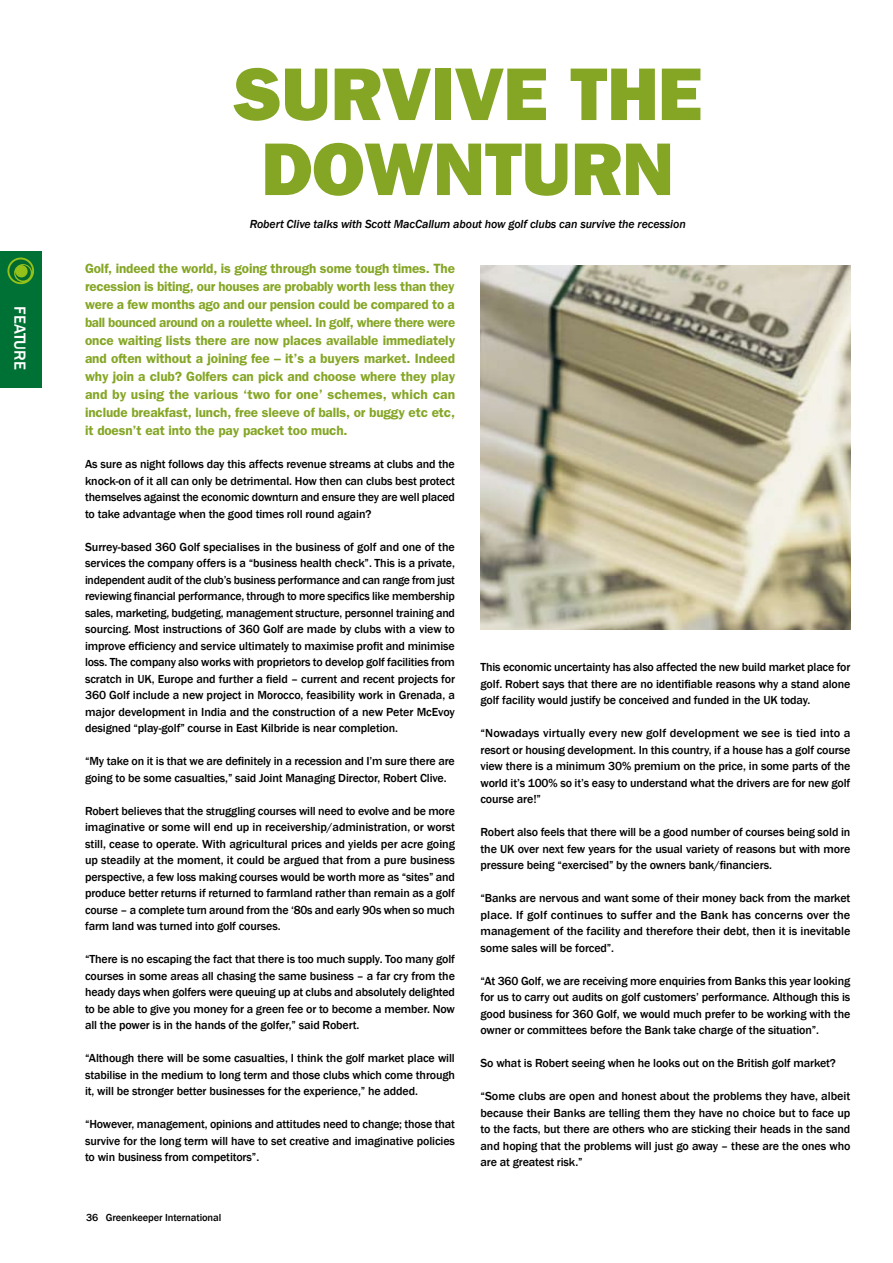
<style>
.page{position:relative;width:893px;height:1263px;background:#fff}
.page>*{position:absolute;margin:0;border:0;box-sizing:border-box;transform-origin:0 0}
.t1{font:800 75px/75px "Franklin Gothic";letter-spacing:-.005em;color:#85a625}
.t2{font:500 16.5px "Franklin Gothic";letter-spacing:-.005em;color:#fff}
.t3{font:600 13.5px/18px "Franklin Gothic";letter-spacing:-.01em;color:#85a625;text-align:justify}
.t4{font:500 12px/16.5px "Franklin Gothic";letter-spacing:-.01em;color:#000;text-align:justify}
.t5{font:italic 500 12px "Franklin Gothic";letter-spacing:-.01em;color:#000}
.t6{font:500 10.5px "Franklin Gothic";letter-spacing:-.01em;color:#000}
</style>
<div class="page">
<div style="left:0;top:251px;width:41px;height:137px;background:#007135"></div>
<svg style="left:7px;top:258px;width:27px;height:26px"></svg>
<svg style="left:9px;top:259px;width:23px;height:23px"></svg>
<img style="left:480px;top:265px;width:370px;height:365px">
<h2 class="t2" style="left:30px;top:306px;width:65px;rotate:90deg">FEATURE</h2>
<h1 class="t1" style="left:261px;top:57px;width:354px;text-indent:-29px">SURVIVE THE<br>DOWNTURN</h1>
<p class="t5" style="left:250px;top:217px;width:438px">Robert Clive talks with Scott MacCallum about how golf clubs can survive the recession</p>
<p class="t3" style="left:85px;top:259px;width:372px">Golf, indeed the world, is going through some tough times. The recession is biting, our houses are probably worth less than they were a few months ago and our pension could be compared to a ball bounced around on a roulette wheel. In golf, where there were once waiting lists there are now places available immediately and often without a joining fee – it’s a buyers market. Indeed why join a club? Golfers can pick and choose where they play and by using the various ‘two for one’ schemes, which can include breakfast, lunch, free sleeve of balls, or buggy etc etc, it doesn’t eat into the pay packet too much.</p>
<p class="t4" style="left:85px;top:456px;width:371px">As sure as night follows day this affects revenue streams at clubs and the knock-on of it all can only be detrimental. How then can clubs best protect themselves against the economic downturn and ensure they are well placed to take advantage when the good times roll round again?</p>
<p class="t4" style="left:85px;top:538px;width:371px">Surrey-based 360 Golf specialises in the business of golf and one of the services the company offers is a “business health check”. This is a private, independent audit of the club’s business performance and can range from just reviewing financial performance, through to more specifics like membership sales, marketing, budgeting, management structure, personnel training and sourcing. Most instructions of 360 Golf are made by clubs with a view to improve efficiency and service ultimately to maximise profit and minimise loss. The company also works with proprietors to develop golf facilities from scratch in UK, Europe and further a field – current and recent projects for 360 Golf include a new project in Morocco, feasibility work in Grenada, a major development in India and the construction of a new Peter McEvoy designed “play-golf” course in East Kilbride is near completion.</p>
<p class="t4" style="left:85px;top:753px;width:371px">“My take on it is that we are definitely in a recession and I’m sure there are going to be some casualties,” said Joint Managing Director, Robert Clive.</p>
<p class="t4" style="left:85px;top:802px;width:372px">Robert believes that the struggling courses will need to evolve and be more imaginative or some will end up in receivership/administration, or worst still, cease to operate. With agricultural prices and yields per acre going up steadily at the moment, it could be argued that from a pure business perspective, a few loss making courses would be worth more as “sites” and produce better returns if returned to farmland rather than remain as a golf course – a complete turn around from the ‘80s and early 90s when so much farm land was turned into golf courses.</p>
<p class="t4" style="left:85px;top:951px;width:371px">“There is no escaping the fact that there is too much supply. Too many golf courses in some areas all chasing the same business – a far cry from the heady days when golfers were queuing up at clubs and absolutely delighted to be able to give you money for a green fee or to become a member. Now all the power is in the hands of the golfer,” said Robert.</p>
<p class="t4" style="left:85px;top:1050px;width:371px">“Although there will be some casualties, I think the golf market place will stabilise in the medium to long term and those clubs which come through it, will be stronger better businesses for the experience,” he added.</p>
<p class="t4" style="left:85px;top:1116px;width:371px">“However, management, opinions and attitudes need to change; those that survive for the long term will have to set creative and imaginative policies to win business from competitors”.</p>
<p class="t6" style="left:86px;top:1211px;width:137px">36 Greenkeeper International</p>
<p class="t4" style="left:480px;top:659px;width:371px">This economic uncertainty has also affected the new build market place for golf. Robert says that there are no identifiable reasons why a stand alone golf facility would justify be conceived and funded in the UK today.</p>
<p class="t4" style="left:480px;top:725px;width:371px">“Nowadays virtually every new golf development we see is tied into a resort or housing development. In this country, if a house has a golf course view there is a minimum 30% premium on the price, in some parts of the world it’s 100% so it’s easy to understand what the drivers are for new golf course are!”</p>
<p class="t4" style="left:480px;top:824px;width:371px">Robert also feels that there will be a good number of courses being sold in the UK over next few years for the usual variety of reasons but with more pressure being “exercised” by the owners bank/financiers.</p>
<p class="t4" style="left:480px;top:890px;width:371px">“Banks are nervous and want some of their money back from the market place. If golf continues to suffer and the Bank has concerns over the management of the facility and therefore their debt, then it is inevitable some sales will be forced”.</p>
<p class="t4" style="left:480px;top:972px;width:371px">“At 360 Golf, we are receiving more enquiries from Banks this year looking for us to carry out audits on golf customers’ performance. Although this is good business for 360 Golf, we would much prefer to be working with the owner or committees before the Bank take charge of the situation”.</p>
<p class="t4" style="left:480px;top:1055px;width:357px">So what is Robert seeing when he looks out on the British golf market?</p>
<p class="t4" style="left:480px;top:1088px;width:371px">“Some clubs are open and honest about the problems they have, albeit because their Banks are telling them they have no choice but to face up to the facts, but there are others who are sticking their heads in the sand and hoping that the problems will just go away – these are the ones who are at greatest risk.”</p>
</div>
